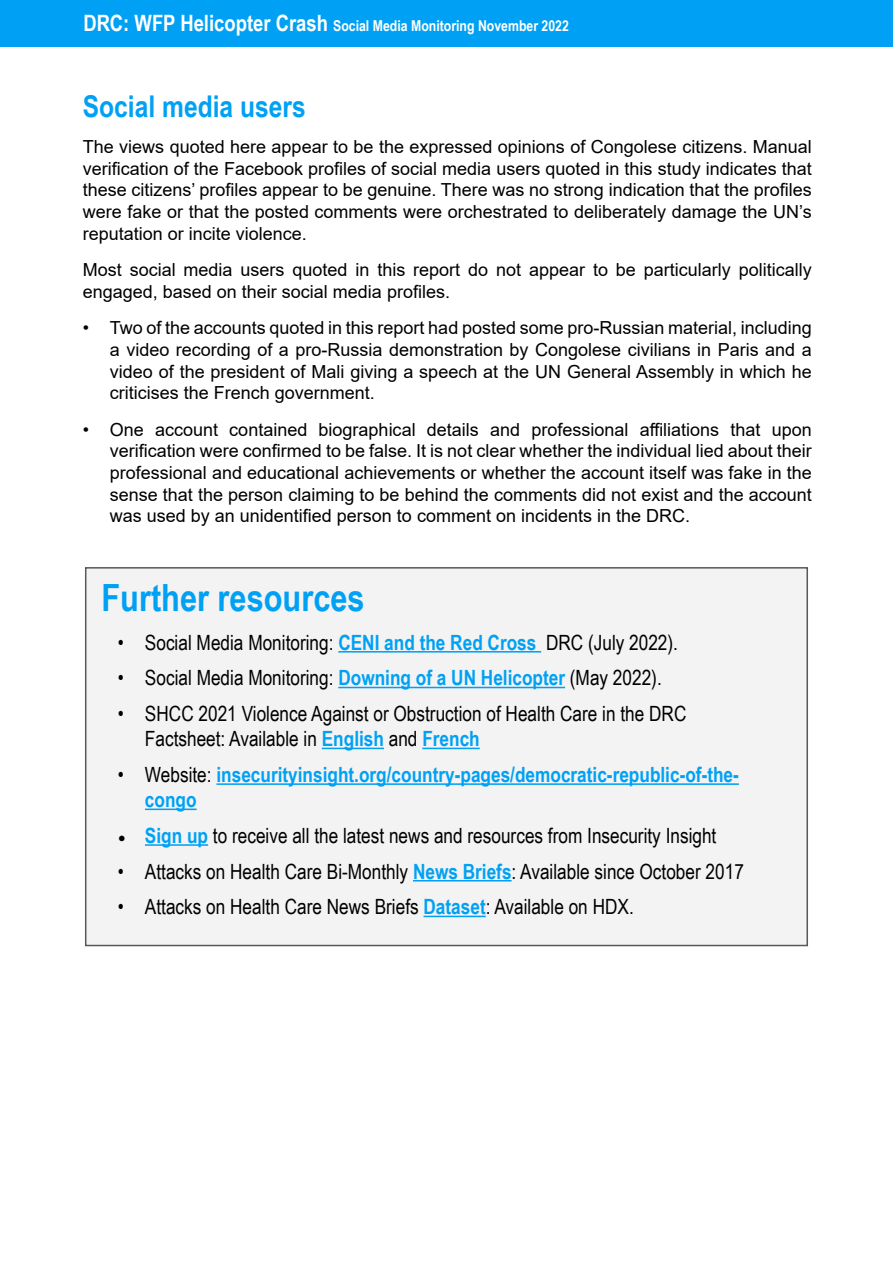
<style>
.page{position:relative;width:893px;height:1263px;background:#fff}
.page>*{position:absolute;margin:0;border:0;box-sizing:border-box;transform-origin:0 0}
.t1{font:700 37.5px "Arial Narrow";color:#00a1f4}
.t2{font:700 30px "Arial Narrow";color:#00a1f4}
.t3{font:21px/25.2px "Arial Narrow";color:#000}
.t4{font:700 21px/25.2px "Arial Narrow";color:#00a1f4}
.t5{font:18px/21.6px "Arial";color:#000;text-align:justify}
.t6{font:700 15px "Arial Narrow";color:#fff}
.s1{font-size:22.5px}
.s2{font-weight:700;color:#00a1f4}
.s3{font-weight:400;color:#000}
.s4{font-family:"Minion Pro"}
</style>
<div class="page">
<div style="left:86px;top:568px;width:721px;height:377px;background:#f3f3f3"></div>
<hr style="left:338px;top:651px;width:203px;height:1px;background:#00a1f4">
<hr style="left:338px;top:687px;width:227px;height:1px;background:#00a1f4">
<hr style="left:322px;top:748px;width:62px;height:1px;background:#00a1f4">
<hr style="left:422px;top:748px;width:58px;height:1px;background:#00a1f4">
<hr style="left:216px;top:783px;width:523px;height:2px;background:#00a1f4">
<hr style="left:145px;top:808px;width:52px;height:2px;background:#00a1f4">
<hr style="left:145px;top:844px;width:63px;height:2px;background:#00a1f4">
<hr style="left:413px;top:880px;width:99px;height:1px;background:#00a1f4">
<hr style="left:423px;top:916px;width:63px;height:1px;background:#00a1f4">
<div style="left:85px;top:567px;width:723px;height:379px;border:2px solid #585858"></div>
<div style="left:1px;top:0;width:892px;height:46px;background:#00a1f4"></div>
<p class="t6" style="left:83px;top:15px;width:487px"><span class="s1">DRC: WFP Helicopter Crash</span> Social Media Monitoring November 2022</p>
<h2 class="t2" style="left:83px;top:83px;width:224px">Social media users</h2>
<p class="t5" style="left:83px;top:136px;width:730px">The views quoted here appear to be the expressed opinions of Congolese citizens. Manual verification of the Facebook profiles of social media users quoted in this study indicates that these citizens’ profiles appear to be genuine. There was no strong indication that the profiles were fake or that the posted comments were orchestrated to deliberately damage the UN’s reputation or incite violence.</p>
<p class="t5" style="left:83px;top:259px;width:730px">Most social media users quoted in this report do not appear to be particularly politically engaged, based on their social media profiles.</p>
<p class="t5" style="left:110px;top:317px;width:704px;text-indent:-27px">• Two of the accounts quoted in this report had posted some pro-Russian material, including a video recording of a pro-Russia demonstration by Congolese civilians in Paris and a video of the president of Mali giving a speech at the UN General Assembly in which he criticises the French government.</p>
<p class="t5" style="left:110px;top:419px;width:703px;text-indent:-27px">• One account contained biographical details and professional affiliations that upon verification were confirmed to be false. It is not clear whether the individual lied about their professional and educational achievements or whether the account itself was fake in the sense that the person claiming to be behind the comments did not exist and the account was used by an unidentified person to comment on incidents in the DRC.</p>
<h1 class="t1" style="left:101px;top:569px;width:265px">Further resources</h1>
<p class="t3" style="left:118px;top:629px;width:562px">• Social Media Monitoring: <span class="s2">CENI and the Red Cross</span> DRC (July 2022).</p>
<p class="t3" style="left:118px;top:664px;width:545px">• Social Media Monitoring: <span class="s2">Downing of a UN Helicopter</span> (May 2022).</p>
<p class="t3" style="left:145px;top:700px;width:543px;text-indent:-27px">• SHCC 2021 Violence Against or Obstruction of Health Care in the DRC<br>Factsheet: Available in <span class="s2">English</span> and <span class="s2">French</span></p>
<p class="t4" style="left:145px;top:761px;width:595px;text-indent:-27px"><span class="s3">• Website:</span> insecurityinsight.org/country-pages/democratic-republic-of-the&shy;congo</p>
<p class="t3" style="left:118px;top:822px;width:600px"><span class="s4">•</span> <span class="s2">Sign up</span> to receive all the latest news and resources from Insecurity Insight</p>
<p class="t3" style="left:118px;top:858px;width:627px">• Attacks on Health Care Bi-Monthly <span class="s2">News Briefs</span>: Available since October 2017</p>
<p class="t3" style="left:118px;top:893px;width:517px">• Attacks on Health Care News Briefs <span class="s2">Dataset</span>: Available on HDX.</p>
</div>
